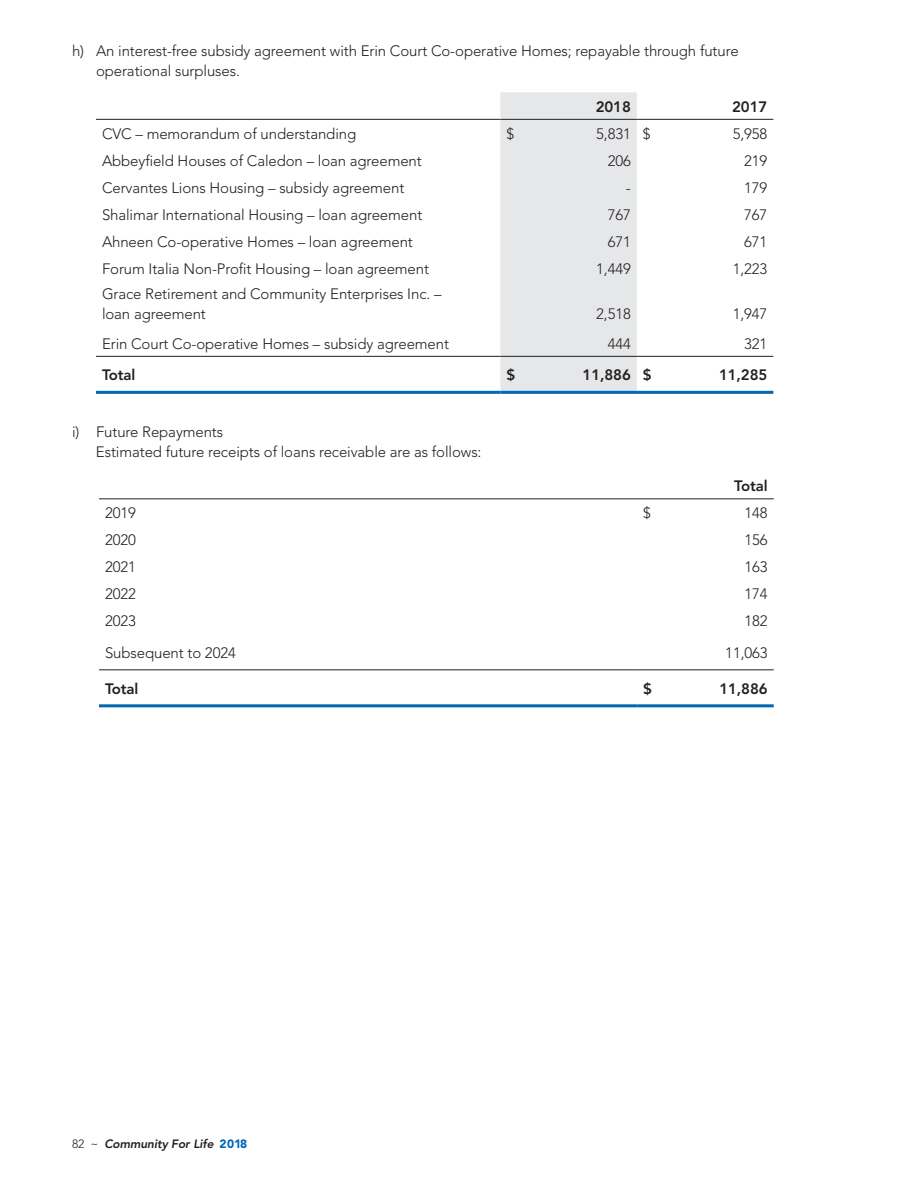
<style>
.page{position:relative;width:918px;height:1188px;background:#fff}
.page>*{position:absolute;margin:0;border:0;box-sizing:border-box;transform-origin:0 0}
.p_bullet_alpha{font:300 15px/19.5px "Avenir LT Std";letter-spacing:-.005em;color:#231f20}
.Heading_8{font:300 15px/19.5px "Avenir LT Std";letter-spacing:-.005em;color:#231f20}
.t1{font:800 15px "Avenir LT Std";letter-spacing:-.005em;color:#231f20}
.t2{font:italic 800 12px "Avenir LT Std";letter-spacing:-.005em;color:#231f20}
.s1{font-weight:300;font-style:normal}
.s2{font-weight:900;font-style:normal;color:#0166b3}
</style>
<div class="page">
<svg style="left:500px;top:92px;width:273px;height:299px"></svg>
<hr style="left:96px;top:391px;width:404px;height:3px;background:#0166b3">
<hr style="left:500px;top:391px;width:137px;height:3px;background:#0166b3">
<hr style="left:637px;top:391px;width:136px;height:3px;background:#0166b3">
<hr style="left:96px;top:119px;width:404px;height:1px;background:#231f20">
<hr style="left:500px;top:119px;width:137px;height:1px;background:#231f20">
<hr style="left:637px;top:119px;width:136px;height:1px;background:#231f20">
<hr style="left:96px;top:356px;width:404px;height:1px;background:#231f20">
<hr style="left:500px;top:356px;width:137px;height:1px;background:#231f20">
<hr style="left:637px;top:356px;width:136px;height:1px;background:#231f20">
<hr style="left:99px;top:704px;width:538px;height:3px;background:#0166b3">
<hr style="left:637px;top:704px;width:137px;height:3px;background:#0166b3">
<hr style="left:99px;top:669px;width:538px;height:1px;background:#231f20">
<hr style="left:637px;top:669px;width:137px;height:1px;background:#231f20">
<hr style="left:99px;top:498px;width:538px;height:1px;background:#231f20">
<hr style="left:637px;top:498px;width:137px;height:1px;background:#231f20">
<p class="p_bullet_alpha" style="left:96px;top:41px;width:644px;text-indent:-24px">h) An interest-free subsidy agreement with Erin Court Co-operative Homes; repayable through future operational surpluses.</p>
<p class="t1" style="left:596px;top:97px;width:37px">2018</p>
<p class="t1" style="left:732px;top:97px;width:37px">2017</p>
<p class="p_bullet_alpha" style="left:102px;top:124px;width:256px">CVC – memorandum of understanding</p>
<p class="p_bullet_alpha" style="left:506px;top:124px;width:9px">$</p>
<p class="p_bullet_alpha" style="left:596px;top:124px;width:36px">5,831</p>
<p class="p_bullet_alpha" style="left:643px;top:124px;width:9px">$</p>
<p class="p_bullet_alpha" style="left:733px;top:124px;width:36px">5,958</p>
<p class="p_bullet_alpha" style="left:102px;top:151px;width:321px">Abbeyfield Houses of Caledon – loan agreement</p>
<p class="p_bullet_alpha" style="left:608px;top:151px;width:25px">206</p>
<p class="p_bullet_alpha" style="left:744px;top:151px;width:25px">219</p>
<p class="p_bullet_alpha" style="left:102px;top:178px;width:304px">Cervantes Lions Housing – subsidy agreement</p>
<p class="p_bullet_alpha" style="left:626px;top:178px;width:6px">-</p>
<p class="p_bullet_alpha" style="left:744px;top:178px;width:25px">179</p>
<p class="Heading_8" style="left:102px;top:205px;width:322px">Shalimar International Housing – loan agreement</p>
<p class="p_bullet_alpha" style="left:608px;top:205px;width:25px">767</p>
<p class="p_bullet_alpha" style="left:744px;top:205px;width:25px">767</p>
<p class="p_bullet_alpha" style="left:102px;top:232px;width:312px">Ahneen Co-operative Homes – loan agreement</p>
<p class="p_bullet_alpha" style="left:608px;top:232px;width:25px">671</p>
<p class="p_bullet_alpha" style="left:744px;top:232px;width:25px">671</p>
<p class="p_bullet_alpha" style="left:102px;top:259px;width:329px">Forum Italia Non-Profit Housing – loan agreement</p>
<p class="p_bullet_alpha" style="left:596px;top:259px;width:36px">1,449</p>
<p class="p_bullet_alpha" style="left:733px;top:259px;width:36px">1,223</p>
<p class="Heading_8" style="left:102px;top:284px;width:341px">Grace Retirement and Community Enterprises Inc. – loan agreement</p>
<p class="p_bullet_alpha" style="left:596px;top:304px;width:36px">2,518</p>
<p class="p_bullet_alpha" style="left:733px;top:304px;width:36px">1,947</p>
<p class="p_bullet_alpha" style="left:102px;top:334px;width:349px">Erin Court Co-operative Homes – subsidy agreement</p>
<p class="p_bullet_alpha" style="left:608px;top:334px;width:25px">444</p>
<p class="p_bullet_alpha" style="left:744px;top:334px;width:25px">321</p>
<p class="t1" style="left:102px;top:366px;width:35px">Total</p>
<p class="t1" style="left:506px;top:366px;width:10px">$</p>
<p class="t1" style="left:583px;top:366px;width:50px">11,886</p>
<p class="t1" style="left:643px;top:366px;width:10px">$</p>
<p class="t1" style="left:719px;top:366px;width:50px">11,285</p>
<p class="p_bullet_alpha" style="left:96px;top:422px;width:387px;text-indent:-24px">i) Future Repayments<br>Estimated future receipts of loans receivable are as follows:</p>
<p class="t1" style="left:734px;top:477px;width:35px">Total</p>
<p class="p_bullet_alpha" style="left:105px;top:503px;width:32px">2019</p>
<p class="p_bullet_alpha" style="left:643px;top:503px;width:9px">$</p>
<p class="p_bullet_alpha" style="left:745px;top:503px;width:25px">148</p>
<p class="Heading_8" style="left:105px;top:530px;width:32px">2020</p>
<p class="p_bullet_alpha" style="left:745px;top:530px;width:25px">156</p>
<p class="Heading_8" style="left:105px;top:557px;width:32px">2021</p>
<p class="p_bullet_alpha" style="left:745px;top:557px;width:25px">163</p>
<p class="p_bullet_alpha" style="left:105px;top:584px;width:32px">2022</p>
<p class="p_bullet_alpha" style="left:745px;top:584px;width:25px">174</p>
<p class="p_bullet_alpha" style="left:105px;top:611px;width:32px">2023</p>
<p class="p_bullet_alpha" style="left:745px;top:611px;width:25px">182</p>
<p class="p_bullet_alpha" style="left:105px;top:643px;width:132px">Subsequent to 2024</p>
<p class="p_bullet_alpha" style="left:725px;top:643px;width:44px">11,063</p>
<p class="t1" style="left:105px;top:679px;width:35px">Total</p>
<p class="t1" style="left:643px;top:679px;width:10px">$</p>
<p class="t1" style="left:719px;top:679px;width:50px">11,886</p>
<p class="t2" style="left:72px;top:1137px;width:177px"><span class="s1">82 ~</span> Community For Life <span class="s2">2018</span></p>
</div>
